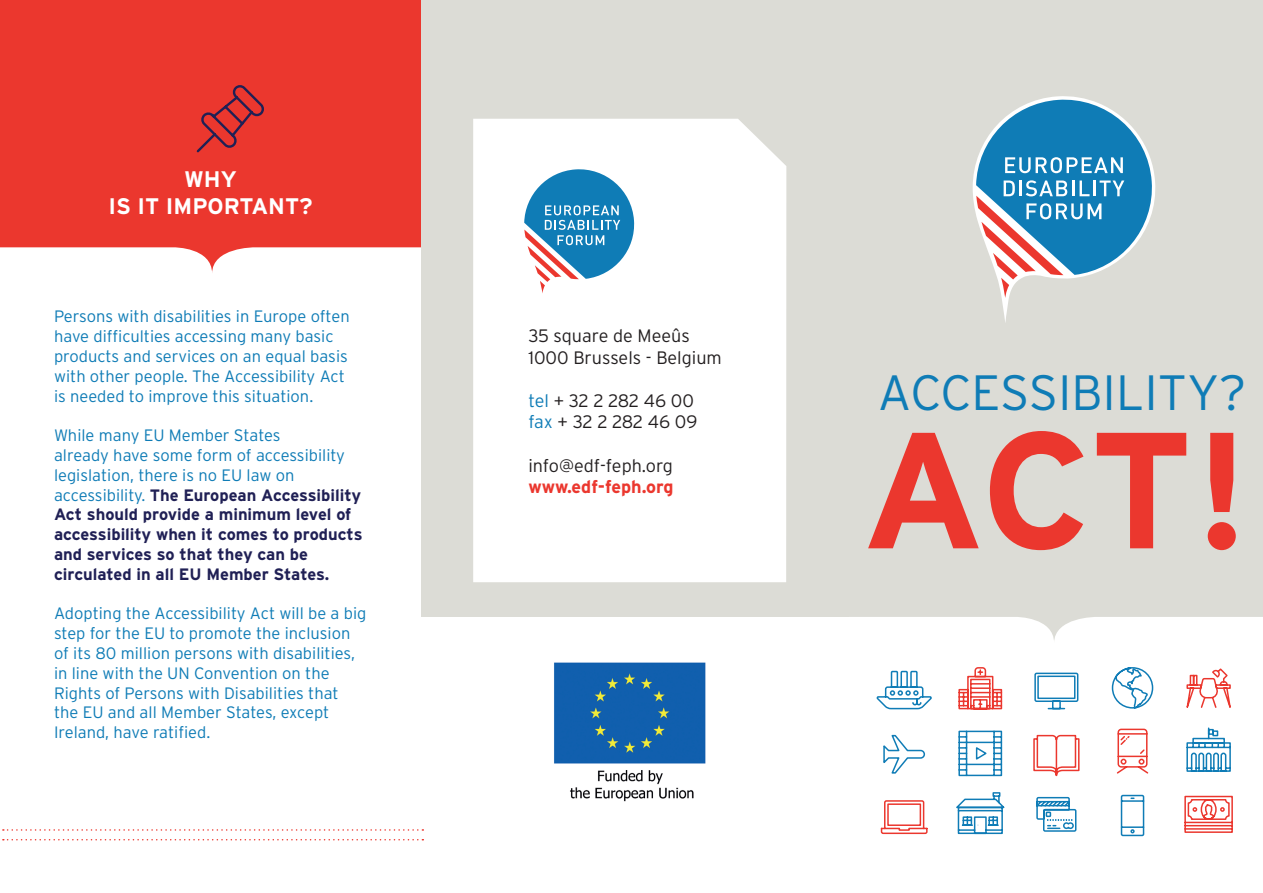
<style>
.page{position:relative;width:1263px;height:893px;background:#fff}
.page>*{position:absolute;margin:0;border:0;box-sizing:border-box;transform-origin:0 0}
.t1{font:700 165px "Interstate";color:#eb372e}
.t2{font:300 49.5px "Interstate";color:#0f7cb6}
.t3{font:700 22.5px/27px "Interstate";color:#fff;text-align:center}
.t4{font:300 18px/21.6px "Interstate";color:#231f20}
.t5{font:300 18px/21.6px "Interstate";letter-spacing:-.02em;color:#231f20}
.t6{font:700 18px "Interstate";color:#eb372e}
.t7{font:300 16.5px/19.8px "Interstate";color:#0f7cb6}
.t8{font:700 16.5px/19.8px "Interstate";color:#202055}
.s1{font-weight:300;color:#0f7cb6}
.s2{color:#0f7cb6}
</style>
<div class="page">
<div style="left:848px;top:0;width:415px;height:640px;background:#dcdcd6"></div>
<svg style="left:973px;top:95px;width:185px;height:228px;background:#81adc6"></svg>
<svg style="left:883px;top:734px;width:43px;height:40px"></svg>
<svg style="left:880px;top:800px;width:48px;height:35px"></svg>
<svg style="left:876px;top:670px;width:56px;height:40px"></svg>
<svg style="left:1186px;top:727px;width:45px;height:45px"></svg>
<svg style="left:1184px;top:795px;width:49px;height:38px"></svg>
<svg style="left:1186px;top:668px;width:45px;height:40px"></svg>
<svg style="left:1120px;top:794px;width:25px;height:43px"></svg>
<svg style="left:1117px;top:728px;width:32px;height:46px"></svg>
<svg style="left:1111px;top:667px;width:43px;height:42px"></svg>
<div style="left:421px;top:0;width:427px;height:617px;background:#dcdcd6"></div>
<div style="left:473px;top:119px;width:313px;height:463px;background:#fff"></div>
<svg style="left:524px;top:167px;width:112px;height:127px;background:#7cafce"></svg>
<img style="left:554px;top:662px;width:152px;height:140px">
<svg style="left:0;top:0;width:421px;height:273px;background:#ec4941"></svg>
<svg style="left:194px;top:82px;width:73px;height:73px;background:#d03432"></svg>
<svg style="left:3px;top:839px;width:420px;height:1px"></svg>
<svg style="left:3px;top:829px;width:420px;height:2px"></svg>
<svg style="left:958px;top:667px;width:45px;height:43px"></svg>
<svg style="left:958px;top:730px;width:45px;height:47px"></svg>
<svg style="left:956px;top:792px;width:49px;height:43px"></svg>
<svg style="left:1033px;top:734px;width:47px;height:43px"></svg>
<svg style="left:1034px;top:672px;width:45px;height:38px"></svg>
<svg style="left:1036px;top:796px;width:41px;height:36px"></svg>
<h3 class="t3" style="left:108px;top:165px;width:206px">WHY<br>IS IT IMPORTANT?</h3>
<p class="t7" style="left:54px;top:306px;width:297px">Persons with disabilities in Europe often have difficulties accessing many basic products and services on an equal basis with other people. The Accessibility Act is needed to improve this situation.</p>
<p class="t8" style="left:54px;top:425px;width:310px"><span class="s1">While many EU Member States<br>already have some form of accessibility legislation, there is no EU law on accessibility.</span> The European Accessibility Act should provide a minimum level of accessibility when it comes to products and services so that they can be circulated in all EU Member States.</p>
<p class="t7" style="left:54px;top:603px;width:314px">Adopting the Accessibility Act will be a big step for the EU to promote the inclusion of its 80 million persons with disabilities, in line with the UN Convention on the Rights of Persons with Disabilities that the EU and all Member States, except Ireland, have ratified.</p>
<p class="t4" style="left:528px;top:325px;width:195px">35 square de Meeûs<br>1000 Brussels - Belgium</p>
<p class="t5" style="left:528px;top:389px;width:170px"><span class="s2">tel</span> + 32 2 282 46 00 <span class="s2">fax</span> + 32 2 282 46 09</p>
<p class="t4" style="left:528px;top:454px;width:146px">info@edf-feph.org</p>
<p class="t6" style="left:528px;top:477px;width:147px">www.edf-feph.org</p>
<h2 class="t2" style="left:878px;top:365px;width:370px">ACCESSIBILITY?</h2>
<h1 class="t1" style="left:861px;top:398px;width:390px">ACT!</h1>
</div>
